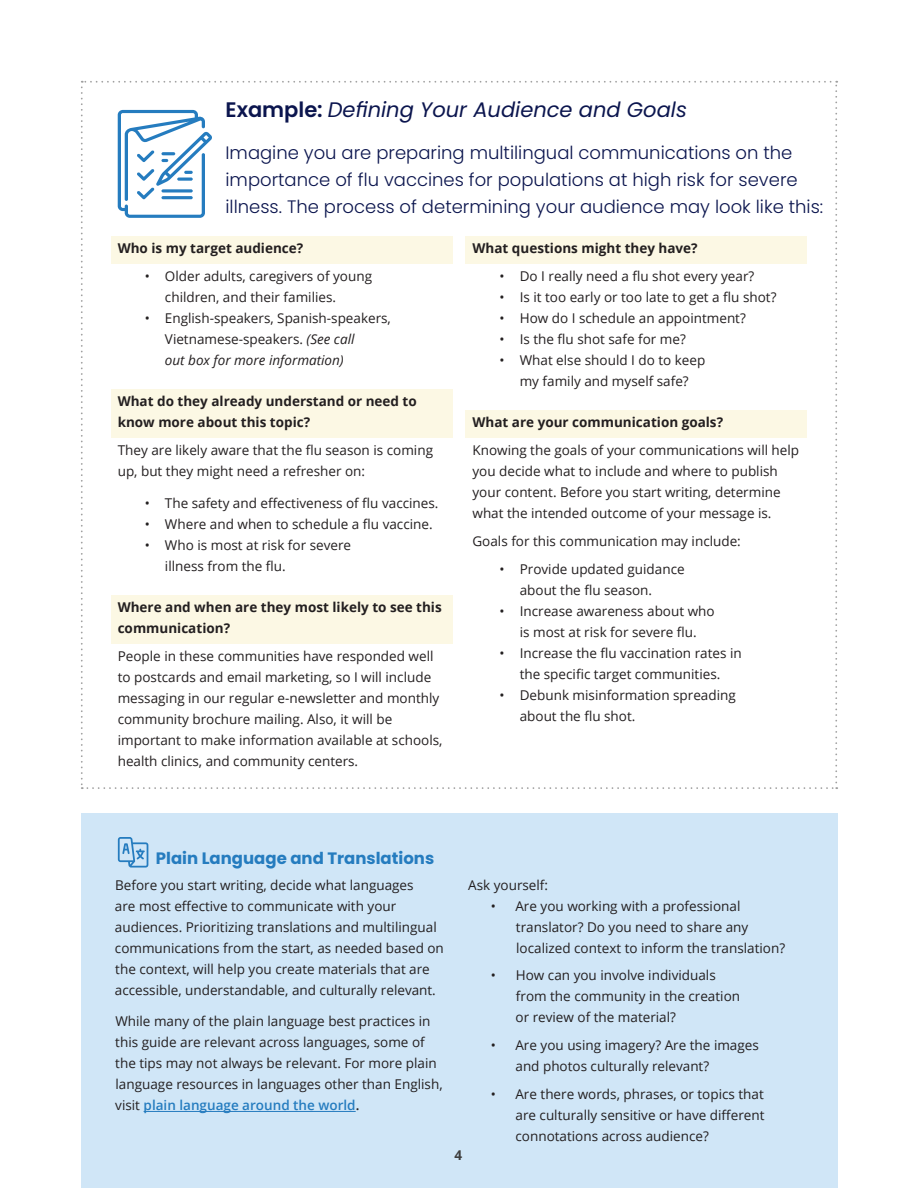
<style>
.page{position:relative;width:918px;height:1188px;background:#fff}
.page>*{position:absolute;margin:0;border:0;box-sizing:border-box;transform-origin:0 0}
.t1{font:italic 21px "Poppins";color:#0b154e}
.t2{font:300 18px/27px "Poppins";color:#0b154e}
.t3{font:700 16.5px "Poppins";color:#257cbf}
.t4{font:13.5px/21px "Open Sans";color:#231f20}
.t5{font:700 13.5px/21px "Open Sans";color:#231f20}
.t6{font:700 13.5px "Open Sans";color:#3f3f3f}
.s1{font-weight:600;font-style:normal}
.s2{font-style:italic}
.s3{font-weight:600;color:#257cbf}
.s4{font-weight:600}
</style>
<div class="page">
<svg style="left:81px;top:81px;width:756px;height:708px"></svg>
<svg style="left:161px;top:189px;width:32px;height:4px"></svg>
<hr style="left:161px;top:196px;width:32px;height:3px;background:#257cbf;border-radius:2px">
<div style="left:81px;top:813px;width:756px;height:375px;background:#d0e6f7"></div>
<hr style="left:144px;top:1111px;width:212px;height:1px;background:#257cbf">
<svg style="left:118px;top:837px;width:30px;height:31px"></svg>
<h1 class="t1" style="left:226px;top:98px;width:463px"><span class="s1">Example:</span> Defining Your Audience and Goals</h1>
<h2 class="t2" style="left:226px;top:142px;width:599px">Imagine you are preparing multilingual communications on the importance of flu vaccines for populations at high risk for severe illness. The process of determining your audience may look like this:</h2>
<p class="t5" style="left:118px;top:239px;width:187px">Who is my target audience?</p>
<p class="t4" style="left:165px;top:267px;width:209px;text-indent:-20px">• Older adults, caregivers of young children, and their families.</p>
<p class="t4" style="left:165px;top:309px;width:228px;text-indent:-20px">• English-speakers, Spanish-speakers,<br>Vietnamese-speakers. <span class="s2">(See call<br>out box for more information)</span></p>
<p class="t5" style="left:118px;top:392px;width:301px">What do they already understand or need to know more about this topic?</p>
<p class="t4" style="left:118px;top:439px;width:317px">They are likely aware that the flu season is coming up, but they might need a refresher on:</p>
<p class="t4" style="left:145px;top:494px;width:295px">• The safety and effectiveness of flu vaccines.</p>
<p class="t4" style="left:145px;top:515px;width:289px">• Where and when to schedule a flu vaccine.</p>
<p class="t4" style="left:165px;top:536px;width:188px;text-indent:-20px">• Who is most at risk for severe illness from the flu.</p>
<p class="t5" style="left:118px;top:598px;width:326px">Where and when are they most likely to see this communication?</p>
<p class="t4" style="left:118px;top:645px;width:326px">People in these communities have responded well to postcards and email marketing, so I will include messaging in our regular e-newsletter and monthly community brochure mailing. Also, it will be important to make information available at schools, health clinics, and community centers.</p>
<p class="t5" style="left:472px;top:239px;width:227px">What questions might they have?</p>
<p class="t4" style="left:500px;top:267px;width:256px">• Do I really need a flu shot every year?</p>
<p class="t4" style="left:500px;top:288px;width:279px">• Is it too early or too late to get a flu shot?</p>
<p class="t4" style="left:500px;top:309px;width:248px">• How do I schedule an appointment?</p>
<p class="t4" style="left:500px;top:330px;width:188px">• Is the flu shot safe for me?</p>
<p class="t4" style="left:500px;top:351px;width:207px;text-align:center">• What else should I do to keep my family and myself safe?</p>
<p class="t5" style="left:472px;top:413px;width:252px">What are your communication goals?</p>
<p class="t4" style="left:472px;top:439px;width:328px">Knowing the goals of your communications will help you decide what to include and where to publish your content. Before you start writing, determine what the intended outcome of your message is.</p>
<p class="t4" style="left:472px;top:530px;width:270px">Goals for this communication may include:</p>
<p class="t4" style="left:520px;top:560px;width:166px;text-indent:-20px">• Provide updated guidance about the flu season.</p>
<p class="t4" style="left:500px;top:602px;width:217px;text-align:center">• Increase awareness about who is most at risk for severe flu.</p>
<p class="t4" style="left:500px;top:644px;width:244px;text-align:center">• Increase the flu vaccination rates in the specific target communities.</p>
<p class="t4" style="left:520px;top:686px;width:218px;text-indent:-20px">• Debunk misinformation spreading about the flu shot.</p>
<p class="t3" style="left:156px;top:849px;width:280px">Plain Language and Translations</p>
<p class="t4" style="left:115px;top:874px;width:331px">Before you start writing, decide what languages<br>are most effective to communicate with your audiences. Prioritizing translations and multilingual communications from the start, as needed based on the context, will help you create materials that are accessible, understandable, and culturally relevant.</p>
<p class="t4" style="left:115px;top:1011px;width:329px">While many of the plain language best practices in this guide are relevant across languages, some of the tips may not always be relevant. For more plain language resources in languages other than English, visit <span class="s3">plain language around the world</span><span class="s4">.</span></p>
<p class="t4" style="left:468px;top:874px;width:81px">Ask yourself:</p>
<p class="t4" style="left:516px;top:897px;width:271px;text-indent:-25px">• Are you working with a professional translator? Do you need to share any localized context to inform the translation?</p>
<p class="t4" style="left:516px;top:966px;width:226px;text-indent:-25px">• How can you involve individuals from the community in the creation or review of the material?</p>
<p class="t4" style="left:515px;top:1036px;width:245px;text-indent:-25px">• Are you using imagery? Are the images and photos culturally relevant?</p>
<p class="t4" style="left:515px;top:1085px;width:250px;text-align:justify;text-indent:-25px">• Are there words, phrases, or topics that are culturally sensitive or have different connotations across audience?</p>
<p class="t6" style="left:455px;top:1150px;width:9px">4</p>
</div>
